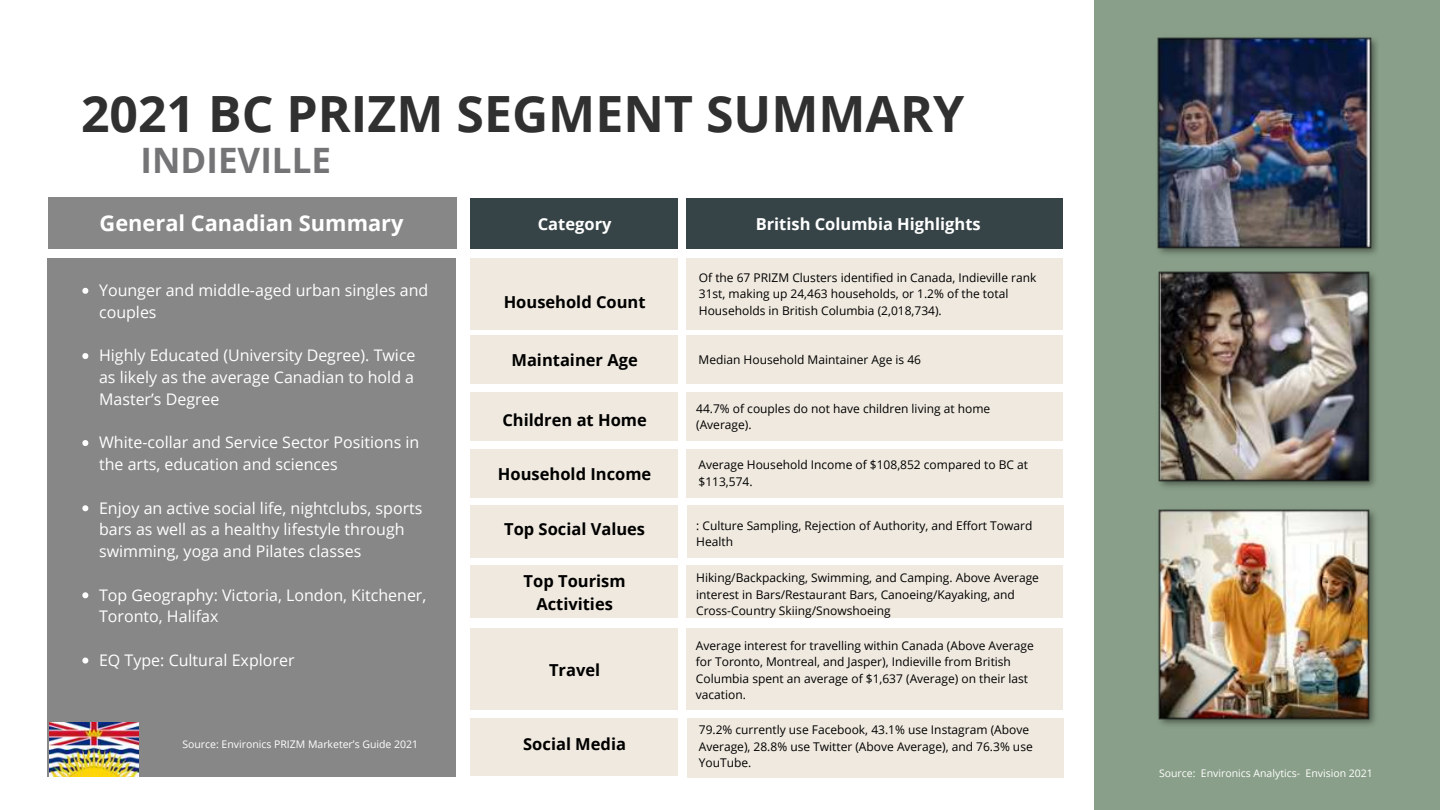
<style>
.page{position:relative;width:1440px;height:810px;background:#fff}
.page>*{position:absolute;margin:0;border:0;box-sizing:border-box;transform-origin:0 0}
.t1{font:700 50px "Open Sans";color:#303030}
.t2{font:700 35px "Open Sans";color:#747476}
.t3{font:700 21.8px "Open Sans";color:#fff}
.t4{font:700 16.5px/22.8px "Open Sans";color:#000;text-align:center}
.t5{font:700 16.5px "Open Sans";color:#fff}
.t6{font:16px/21.8px "Open Sans";color:#fff}
.t7{font:12px/16.5px "Open Sans";color:#000}
.t8{font:10.5px "Open Sans";color:#fff}
</style>
<div class="page">
<div style="left:1095px;top:0;width:345px;height:810px;background:#899f89"></div>
<div style="left:47px;top:259px;width:409px;height:518px;background:#878787"></div>
<div style="left:471px;top:198px;width:207px;height:51px;background:#374447"></div>
<div style="left:686px;top:198px;width:377px;height:51px;background:#374447"></div>
<img style="left:50px;top:723px;width:89px;height:54px">
<svg style="left:82px;top:288px;width:6px;height:6px"></svg>
<svg style="left:82px;top:353px;width:6px;height:6px"></svg>
<svg style="left:82px;top:440px;width:6px;height:6px"></svg>
<svg style="left:82px;top:505px;width:6px;height:6px"></svg>
<svg style="left:82px;top:592px;width:6px;height:6px"></svg>
<svg style="left:82px;top:658px;width:6px;height:6px"></svg>
<img style="left:1157px;top:37px;width:220px;height:217px">
<img style="left:1158px;top:271px;width:217px;height:216px">
<img style="left:1158px;top:509px;width:217px;height:216px">
<div style="left:48px;top:198px;width:409px;height:51px;background:#878787"></div>
<div style="left:686px;top:259px;width:377px;height:71px;background:#efe9df"></div>
<div style="left:686px;top:335px;width:376px;height:49px;background:#efe9df"></div>
<div style="left:686px;top:392px;width:376px;height:49px;background:#efe9df"></div>
<div style="left:686px;top:449px;width:376px;height:49px;background:#efe9df"></div>
<div style="left:687px;top:505px;width:376px;height:53px;background:#efe9df"></div>
<div style="left:687px;top:718px;width:376px;height:60px;background:#efe9df"></div>
<div style="left:471px;top:259px;width:207px;height:71px;background:#efe9df"></div>
<div style="left:471px;top:335px;width:207px;height:49px;background:#efe9df"></div>
<div style="left:471px;top:392px;width:207px;height:49px;background:#efe9df"></div>
<div style="left:471px;top:449px;width:207px;height:49px;background:#efe9df"></div>
<div style="left:471px;top:505px;width:207px;height:53px;background:#efe9df"></div>
<div style="left:471px;top:628px;width:207px;height:82px;background:#efe9df"></div>
<div style="left:686px;top:565px;width:377px;height:53px;background:#efe9df"></div>
<div style="left:471px;top:565px;width:207px;height:53px;background:#efe9df"></div>
<div style="left:471px;top:718px;width:207px;height:58px;background:#efe9df"></div>
<div style="left:686px;top:628px;width:376px;height:82px;background:#efe9df"></div>
<h1 class="t1" style="left:81px;top:79px;width:885px">2021 BC PRIZM SEGMENT SUMMARY</h1>
<h2 class="t2" style="left:140px;top:135px;width:192px">INDIEVILLE</h2>
<h3 class="t3" style="left:100px;top:208px;width:305px">General Canadian Summary</h3>
<h3 class="t6" style="left:99px;top:279px;width:331px">Younger and middle-aged urban singles and couples</h3>
<h3 class="t6" style="left:99px;top:344px;width:318px;text-align:justify">Highly Educated (University Degree). Twice as likely as the average Canadian to hold a Master’s Degree</h3>
<h3 class="t6" style="left:99px;top:431px;width:322px">White-collar and Service Sector Positions in the arts, education and sciences</h3>
<h3 class="t6" style="left:99px;top:496px;width:325px">Enjoy an active social life, nightclubs, sports bars as well as a healthy lifestyle through swimming, yoga and Pilates classes</h3>
<h3 class="t6" style="left:99px;top:583px;width:329px">Top Geography: Victoria, London, Kitchener,<br>Toronto, Halifax</h3>
<h3 class="t6" style="left:99px;top:649px;width:197px">EQ Type: Cultural Explorer</h3>
<p class="t8" style="left:182px;top:736px;width:237px">Source: Environics PRIZM Marketer’s Guide 2021</p>
<h3 class="t5" style="left:538px;top:212px;width:75px">Category</h3>
<h3 class="t5" style="left:756px;top:212px;width:226px">British Columbia Highlights</h3>
<h3 class="t4" style="left:504px;top:291px;width:143px">Household Count</h3>
<h3 class="t4" style="left:511px;top:348px;width:128px">Maintainer Age</h3>
<h3 class="t4" style="left:502px;top:408px;width:146px">Children at Home</h3>
<h3 class="t4" style="left:498px;top:462px;width:155px">Household Income</h3>
<h3 class="t4" style="left:504px;top:517px;width:143px">Top Social Values</h3>
<h3 class="t4" style="left:524px;top:569px;width:103px">Top Tourism<br>Activities</h3>
<h3 class="t4" style="left:549px;top:658px;width:53px">Travel</h3>
<h3 class="t4" style="left:523px;top:732px;width:104px">Social Media</h3>
<p class="t7" style="left:699px;top:269px;width:339px">Of the 67 PRIZM Clusters identified in Canada, Indieville rank<br>31st, making up 24,463 households, or 1.2% of the total<br>Households in British Columbia (2,018,734).</p>
<p class="t7" style="left:699px;top:351px;width:224px">Median Household Maintainer Age is 46</p>
<p class="t7" style="left:696px;top:400px;width:296px">44.7% of couples do not have children living at home (Average).</p>
<p class="t7" style="left:699px;top:457px;width:331px">Average Household Income of $108,852 compared to BC at $113,574.</p>
<p class="t7" style="left:696px;top:517px;width:338px">: Culture Sampling, Rejection of Authority, and Effort Toward<br>Health</p>
<p class="t7" style="left:696px;top:569px;width:344px">Hiking/Backpacking, Swimming, and Camping. Above Average interest in Bars/Restaurant Bars, Canoeing/Kayaking, and<br>Cross-Country Skiing/Snowshoeing</p>
<p class="t7" style="left:696px;top:637px;width:339px">Average interest for travelling within Canada (Above Average for Toronto, Montreal, and Jasper), Indieville from British Columbia spent an average of $1,637 (Average) on their last vacation.</p>
<p class="t7" style="left:699px;top:721px;width:335px">79.2% currently use Facebook, 43.1% use Instagram (Above<br>Average), 28.8% use Twitter (Above Average), and 76.3% use<br>YouTube.</p>
<p class="t8" style="left:1159px;top:765px;width:215px">Source: Environics Analytics- Envision 2021</p>
<p class="t8" style="left:1367px;top:765px;width:7px">0</p>
</div>
